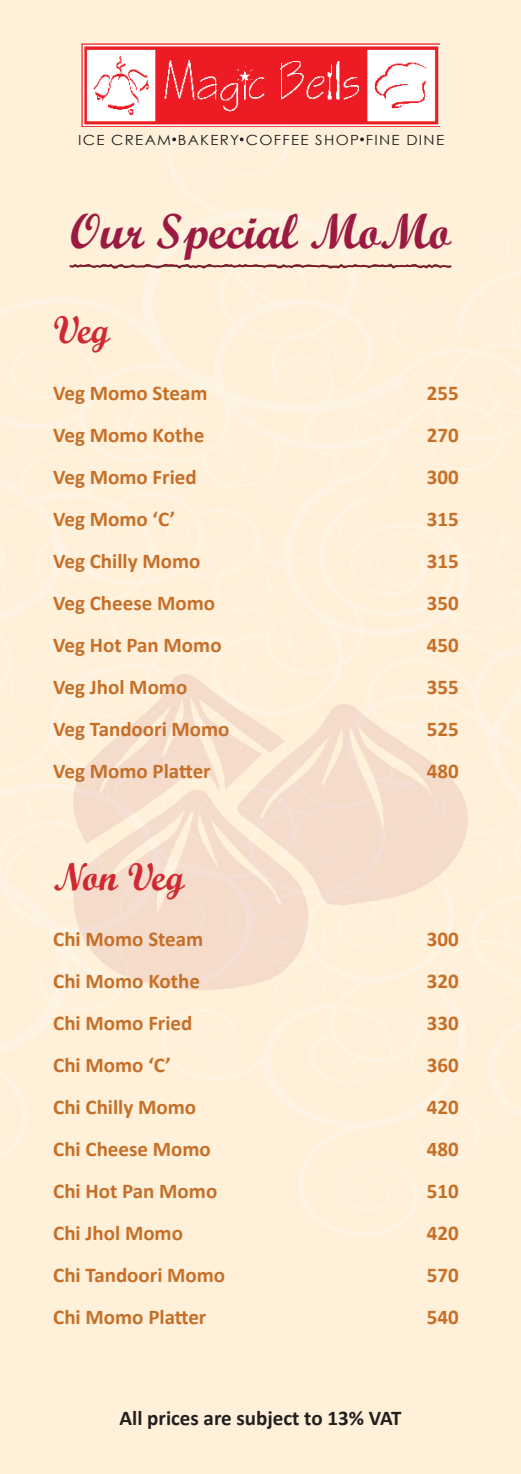
<style>
.page{position:relative;width:521px;height:1474px;background:#fff}
.page>*{position:absolute;margin:0;border:0;box-sizing:border-box;transform-origin:0 0}
.t1{font:49px "Script MT Bold";color:#9b1a41}
.t2{font:38.5px "Script MT Bold";letter-spacing:-.025em;color:#d02932}
.t3{font:700 21px "Calibri";color:#c56f28}
.t4{font:700 21px "Calibri";color:#221f1f}
.t5{font:14px "Century Gothic";letter-spacing:.085em;color:#221f1f;scale:1.08 1}
</style>
<div class="page">
<img style="left:0;top:0;width:521px;height:1473px">
<svg style="left:67px;top:262px;width:386px;height:8px;background:#d8b4a7"></svg>
<svg style="left:172px;top:137px;width:4px;height:4px"></svg>
<svg style="left:240px;top:137px;width:4px;height:4px"></svg>
<svg style="left:360px;top:137px;width:4px;height:4px"></svg>
<svg style="left:73px;top:843px;width:252px;height:147px;background:#f7e0cf"></svg>
<svg style="left:235px;top:701px;width:233px;height:204px;background:#f8e2d0"></svg>
<svg style="left:73px;top:674px;width:212px;height:169px;background:#f9e5d2"></svg>
<img style="left:82px;top:44px;width:357px;height:82px">
<p class="t5" style="left:78px;top:134px;width:340px">ICE CREAM BAKERY COFFEE SHOP FINE DINE</p>
<h1 class="t1" style="left:69px;top:211px;width:383px">Our Special MoMo</h1>
<h2 class="t2" style="left:53px;top:314px;width:58px">Veg</h2>
<p class="t3" style="left:53px;top:385px;width:156px">Veg Momo Steam</p>
<p class="t3" style="left:427px;top:385px;width:33px">255</p>
<p class="t3" style="left:53px;top:427px;width:152px">Veg Momo Kothe</p>
<p class="t3" style="left:427px;top:427px;width:33px">270</p>
<p class="t3" style="left:53px;top:469px;width:145px">Veg Momo Fried</p>
<p class="t3" style="left:427px;top:469px;width:33px">300</p>
<p class="t3" style="left:53px;top:511px;width:123px">Veg Momo ‘C’</p>
<p class="t3" style="left:427px;top:511px;width:33px">315</p>
<p class="t3" style="left:53px;top:553px;width:149px">Veg Chilly Momo</p>
<p class="t3" style="left:427px;top:553px;width:33px">315</p>
<p class="t3" style="left:53px;top:595px;width:163px">Veg Cheese Momo</p>
<p class="t3" style="left:427px;top:595px;width:33px">350</p>
<p class="t3" style="left:53px;top:637px;width:170px">Veg Hot Pan Momo</p>
<p class="t3" style="left:427px;top:637px;width:33px">450</p>
<p class="t3" style="left:53px;top:679px;width:136px">Veg Jhol Momo</p>
<p class="t3" style="left:427px;top:679px;width:33px">355</p>
<p class="t3" style="left:53px;top:721px;width:178px">Veg Tandoori Momo</p>
<p class="t3" style="left:427px;top:721px;width:33px">525</p>
<p class="t3" style="left:53px;top:757px;width:159px">Veg Momo Platter</p>
<p class="t3" style="left:427px;top:757px;width:33px">480</p>
<h2 class="t2" style="left:53px;top:860px;width:133px">Non Veg</h2>
<p class="t3" style="left:53px;top:931px;width:152px">Chi Momo Steam</p>
<p class="t3" style="left:427px;top:931px;width:33px">300</p>
<p class="t3" style="left:53px;top:973px;width:148px">Chi Momo Kothe</p>
<p class="t3" style="left:427px;top:973px;width:33px">320</p>
<p class="t3" style="left:53px;top:1015px;width:141px">Chi Momo Fried</p>
<p class="t3" style="left:427px;top:1015px;width:33px">330</p>
<p class="t3" style="left:53px;top:1057px;width:119px">Chi Momo ‘C’</p>
<p class="t3" style="left:427px;top:1057px;width:33px">360</p>
<p class="t3" style="left:53px;top:1099px;width:144px">Chi Chilly Momo</p>
<p class="t3" style="left:427px;top:1099px;width:33px">420</p>
<p class="t3" style="left:53px;top:1135px;width:159px">Chi Cheese Momo</p>
<p class="t3" style="left:427px;top:1135px;width:33px">480</p>
<p class="t3" style="left:53px;top:1183px;width:166px">Chi Hot Pan Momo</p>
<p class="t3" style="left:427px;top:1183px;width:33px">510</p>
<p class="t3" style="left:53px;top:1225px;width:131px">Chi Jhol Momo</p>
<p class="t3" style="left:427px;top:1225px;width:33px">420</p>
<p class="t3" style="left:53px;top:1267px;width:173px">Chi Tandoori Momo</p>
<p class="t3" style="left:427px;top:1267px;width:33px">570</p>
<p class="t3" style="left:53px;top:1303px;width:155px">Chi Momo Platter</p>
<p class="t3" style="left:427px;top:1303px;width:33px">540</p>
<p class="t4" style="left:119px;top:1410px;width:283px">All prices are subject to 13% VAT</p>
</div>
